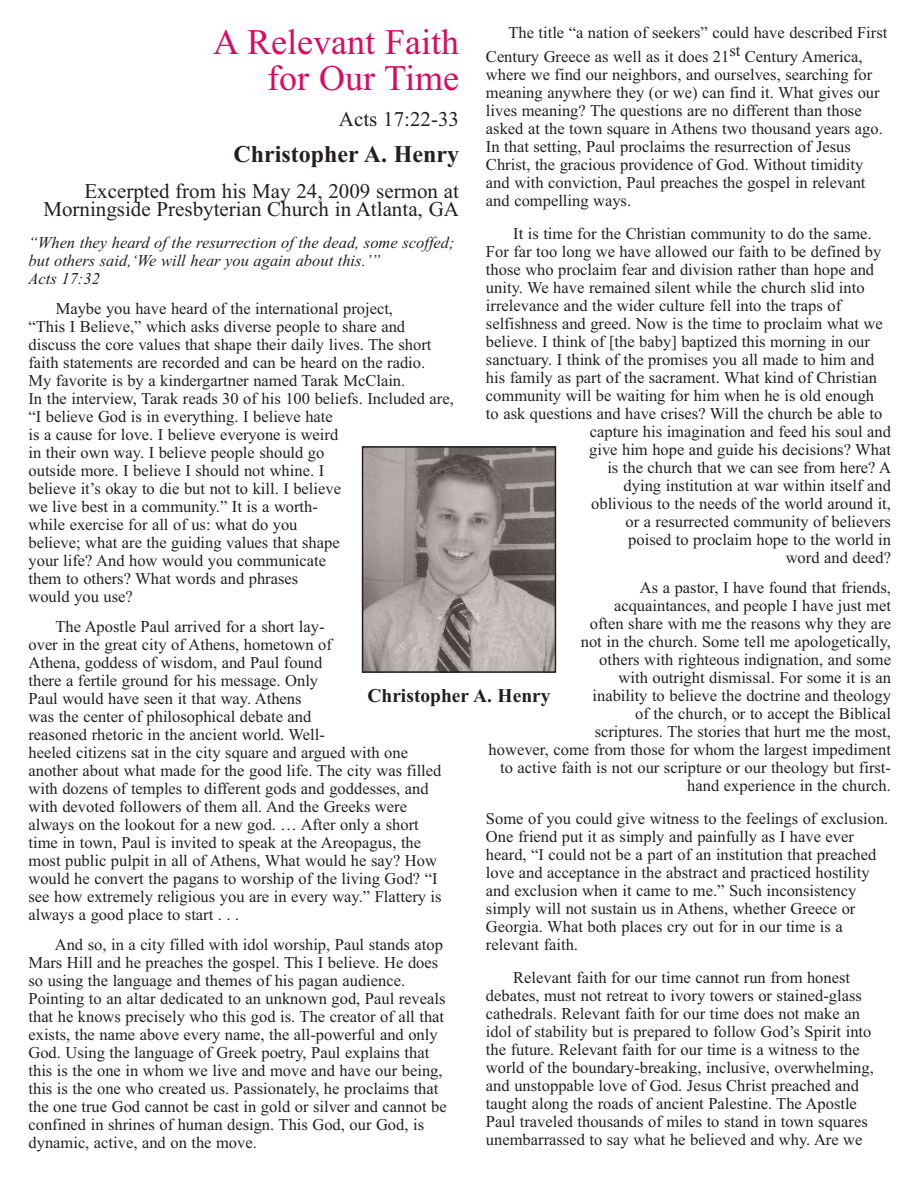
<style>
.page{position:relative;width:918px;height:1188px;background:#fff}
.page>*{position:absolute;margin:0;border:0;box-sizing:border-box;transform-origin:0 0}
.t1{font:36px/36px "Times New Roman";color:#db0a62;text-align:right}
.t2{font:700 24px "Times New Roman";color:#231f20}
.t3{font:21px/18px "Times New Roman";color:#231f20;text-align:right}
.t4{font:700 19.5px "Times New Roman";color:#231f20}
.t5{font:16.5px/18px "Times New Roman";color:#231f20}
.t6{font:italic 16.5px/18px "Times New Roman";color:#231f20}
</style>
<div class="page">
<img style="left:365px;top:449px;width:188px;height:221px">
<div style="left:362px;top:446px;width:194px;height:227px;border:2px solid #231f20"></div>
<p class="t5" style="left:486px;top:21px;width:403px;line-height:23.4px;text-indent:22px">The title “a nation of seekers” could have described First<br>Century Greece as well as it does 21st Century America,</p>
<p class="t5" style="left:486px;top:65px;width:398px">where we find our neighbors, and ourselves, searching for meaning anywhere they (or we) can find it. What gives our lives meaning? The questions are no different than those asked at the town square in Athens two thousand years ago.<br>In that setting, Paul proclaims the resurrection of Jesus Christ, the gracious providence of God. Without timidity and with conviction, Paul preaches the gospel in relevant and compelling ways.</p>
<p class="t5" style="left:513px;top:224px;width:360px">It is time for the Christian community to do the same.</p>
<p class="t5" style="left:486px;top:242px;width:397px">For far too long we have allowed our faith to be defined by</p>
<p class="t5" style="left:486px;top:260px;width:390px">those who proclaim fear and division rather than hope and</p>
<p class="t5" style="left:486px;top:278px;width:380px">unity. We have remained silent while the church slid into</p>
<p class="t5" style="left:486px;top:296px;width:357px">irrelevance and the wider culture fell into the traps of</p>
<p class="t5" style="left:486px;top:314px;width:398px">selfishness and greed. Now is the time to proclaim what we</p>
<p class="t5" style="left:486px;top:332px;width:386px">believe. I think of [the baby] baptized this morning in our</p>
<p class="t5" style="left:486px;top:350px;width:390px">sanctuary. I think of the promises you all made to him and</p>
<p class="t5" style="left:486px;top:368px;width:393px">his family as part of the sacrament. What kind of Christian</p>
<p class="t5" style="left:486px;top:386px;width:390px">community will be waiting for him when he is old enough</p>
<p class="t5" style="left:486px;top:404px;width:398px">to ask questions and have crises? Will the church be able to</p>
<p class="t5" style="left:590px;top:422px;width:303px">capture his imagination and feed his soul and</p>
<p class="t5" style="left:589px;top:440px;width:303px">give him hope and guide his decisions? What</p>
<p class="t5" style="left:607px;top:458px;width:285px">is the church that we can see from here? A</p>
<p class="t5" style="left:624px;top:476px;width:269px">dying institution at war within itself and</p>
<p class="t5" style="left:591px;top:494px;width:301px">oblivious to the needs of the world around it,</p>
<p class="t5" style="left:625px;top:512px;width:267px">or a resurrected community of believers</p>
<p class="t5" style="left:628px;top:530px;width:264px">poised to proclaim hope to the world in</p>
<p class="t5" style="left:786px;top:548px;width:107px">word and deed?</p>
<p class="t5" style="left:489px;top:578px;width:404px;text-align:right">As a pastor, I have found that friends,<br>acquaintances, and people I have just met<br>often share with me the reasons why they are<br>not in the church. Some tell me apologetically,<br>others with righteous indignation, and some<br>with outright dismissal. For some it is an<br>inability to believe the doctrine and theology<br>of the church, or to accept the Biblical<br>scriptures. The stories that hurt me the most,<br>however, come from those for whom the largest impediment to active faith is not our scripture or our theology but first&shy;hand experience in the church.</p>
<p class="t5" style="left:486px;top:809px;width:404px">Some of you could give witness to the feelings of exclusion.<br>One friend put it as simply and painfully as I have ever heard, “I could not be a part of an institution that preached love and acceptance in the abstract and practiced hostility and exclusion when it came to me.” Such inconsistency simply will not sustain us in Athens, whether Greece or Georgia. What both places cry out for in our time is a relevant faith.</p>
<p class="t5" style="left:486px;top:968px;width:389px;text-indent:27px">Relevant faith for our time cannot run from honest debates, must not retreat to ivory towers or stained-glass cathedrals. Relevant faith for our time does not make an idol of stability but is prepared to follow God’s Spirit into the future. Relevant faith for our time is a witness to the world of the boundary-breaking, inclusive, overwhelming, and unstoppable love of God. Jesus Christ preached and taught along the roads of ancient Palestine. The Apostle Paul traveled thousands of miles to stand in town squares unembarrassed to say what he believed and why. Are we</p>
<h1 class="t1" style="left:213px;top:24px;width:247px">A Relevant Faith for Our Time</h1>
<p class="t3" style="left:339px;top:110px;width:122px">Acts 17:22-33</p>
<h2 class="t2" style="left:234px;top:140px;width:227px">Christopher A. Henry</h2>
<p class="t3" style="left:43px;top:182px;width:417px">Excerpted from his May 24, 2009 sermon at<br>Morningside Presbyterian Church in Atlanta, GA</p>
<p class="t6" style="left:28px;top:234px;width:428px">“When they heard of the resurrection of the dead, some scoffed; but others said,‘We will hear you again about this.’”<br>Acts 17:32</p>
<p class="t5" style="left:28px;top:300px;width:427px;text-indent:27px">Maybe you have heard of the international project,<br>“This I Believe,” which asks diverse people to share and discuss the core values that shape their daily lives. The short faith statements are recorded and can be heard on the radio.<br>My favorite is by a kindergartner named Tarak McClain.<br>In the interview, Tarak reads 30 of his 100 beliefs. Included are, “I believe God is in everything. I believe hate<br>is a cause for love. I believe everyone is weird<br>in their own way. I believe people should go<br>outside more. I believe I should not whine. I<br>believe it’s okay to die but not to kill. I believe<br>we live best in a community.” It is a worth-<br>while exercise for all of us: what do you<br>believe; what are the guiding values that shape<br>your life? And how would you communicate<br>them to others? What words and phrases<br>would you use?</p>
<p class="t5" style="left:29px;top:618px;width:415px;text-indent:27px">The Apostle Paul arrived for a short lay-<br>over in the great city of Athens, hometown of<br>Athena, goddess of wisdom, and Paul found<br>there a fertile ground for his message. Only<br>Paul would have seen it that way. Athens<br>was the center of philosophical debate and<br>reasoned rhetoric in the ancient world. Well-<br>heeled citizens sat in the city square and argued with one another about what made for the good life. The city was filled with dozens of temples to different gods and goddesses, and with devoted followers of them all. And the Greeks were always on the lookout for a new god. … After only a short time in town, Paul is invited to speak at the Areopagus, the most public pulpit in all of Athens, What would he say? How would he convert the pagans to worship of the living God? “I see how extremely religious you are in every way.” Flattery is always a good place to start . . .</p>
<p class="t5" style="left:29px;top:936px;width:420px;text-indent:26px">And so, in a city filled with idol worship, Paul stands atop Mars Hill and he preaches the gospel. This I believe. He does so using the language and themes of his pagan audience.<br>Pointing to an altar dedicated to an unknown god, Paul reveals that he knows precisely who this god is. The creator of all that exists, the name above every name, the all-powerful and only God. Using the language of Greek poetry, Paul explains that this is the one in whom we live and move and have our being, this is the one who created us. Passionately, he proclaims that the one true God cannot be cast in gold or silver and cannot be confined in shrines of human design. This God, our God, is dynamic, active, and on the move.</p>
<p class="t4" style="left:367px;top:684px;width:185px">Christopher A. Henry</p>
</div>
